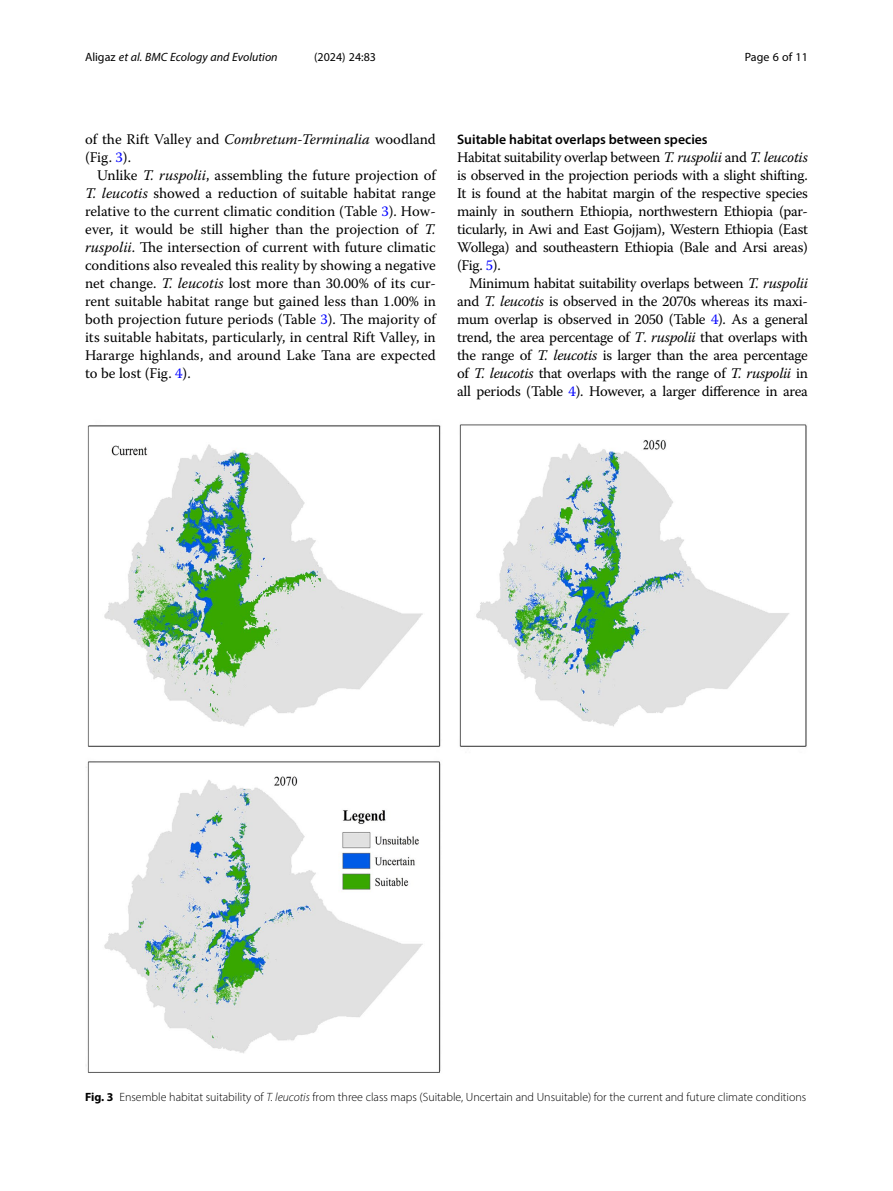
<style>
.page{position:relative;width:893px;height:1191px;background:#fff}
.page>*{position:absolute;margin:0;border:0;box-sizing:border-box;transform-origin:0 0}
.Body_Text_Indent{font:14.7px/18px "Warnock Pro";letter-spacing:-.005em;color:#000;text-align:justify}
.Body_Text{font:14.7px/18px "Warnock Pro";letter-spacing:-.02em;color:#000;text-align:justify}
.Head_2{font:600 13.8px "Myriad Pro";color:#000}
.Figure_Caption{font:300 12px "Myriad Pro";color:#000}
.t1{font:italic 12px "Myriad Pro";color:#000}
.t2{font:12px "Myriad Pro";color:#000}
.s1{font-style:normal}
.s2{font-style:italic}
.s3{color:#00f}
.s4{font-weight:700}
</style>
<div class="page">
<img style="left:86px;top:424px;width:721px;height:649px">
<p class="t1" style="left:85px;top:50px;width:194px"><span class="s1">Aligaz</span> et al. BMC Ecology and Evolution</p>
<p class="t2" style="left:314px;top:50px;width:63px">(2024) 24:83</p>
<p class="t2" style="left:745px;top:50px;width:65px">Page 6 of 11</p>
<p class="Body_Text_Indent" style="left:85px;top:130px;width:352px">of the Rift Valley and <span class="s2">Combretum-Terminalia</span> woodland (Fig. <span class="s3">3</span>).</p>
<p class="Body_Text_Indent" style="left:85px;top:166px;width:352px;text-indent:12px">Unlike <span class="s2">T. ruspolii</span>, assembling the future projection of <span class="s2">T. leucotis</span> showed a reduction of suitable habitat range relative to the current climatic condition (Table <span class="s3">3</span>). How&shy;ever, it would be still higher than the projection of <span class="s2">T. ruspolii</span>. The intersection of current with future climatic conditions also revealed this reality by showing a negative net change. <span class="s2">T. leucotis</span> lost more than 30.00% of its cur&shy;rent suitable habitat range but gained less than 1.00% in both projection future periods (Table <span class="s3">3</span>). The majority of its suitable habitats, particularly, in central Rift Valley, in Hararge highlands, and around Lake Tana are expected to be lost (Fig. <span class="s3">4</span>).</p>
<p class="Head_2" style="left:457px;top:131px;width:252px">Suitable habitat overlaps between species</p>
<p class="Body_Text" style="left:457px;top:148px;width:352px">Habitat suitability overlap between <span class="s2">T. ruspolii</span> and <span class="s2">T. leucotis </span>is observed in the projection periods with a slight shifting.<br>It is found at the habitat margin of the respective species mainly in southern Ethiopia, northwestern Ethiopia (par&shy;ticularly, in Awi and East Gojjam), Western Ethiopia (East Wollega) and southeastern Ethiopia (Bale and Arsi areas) (Fig. <span class="s3">5</span>).</p>
<p class="Body_Text_Indent" style="left:457px;top:274px;width:352px;text-indent:12px">Minimum habitat suitability overlaps between <span class="s2">T. ruspolii </span>and <span class="s2">T. leucotis</span> is observed in the 2070s whereas its maxi&shy;mum overlap is observed in 2050 (Table <span class="s3">4</span>). As a general trend, the area percentage of <span class="s2">T</span>. <span class="s2">ruspolii</span> that overlaps with the range of <span class="s2">T. leucotis</span> is larger than the area percentage of <span class="s2">T. leucotis</span> that overlaps with the range of <span class="s2">T. ruspolii</span> in all periods (Table <span class="s3">4</span>). However, a larger difference in area</p>
<p class="Figure_Caption" style="left:85px;top:1089px;width:723px"><span class="s4">Fig. 3</span> Ensemble habitat suitability of <span class="s2">T. leucotis</span> from three class maps (Suitable, Uncertain and Unsuitable) for the current and future climate conditions</p>
</div>
